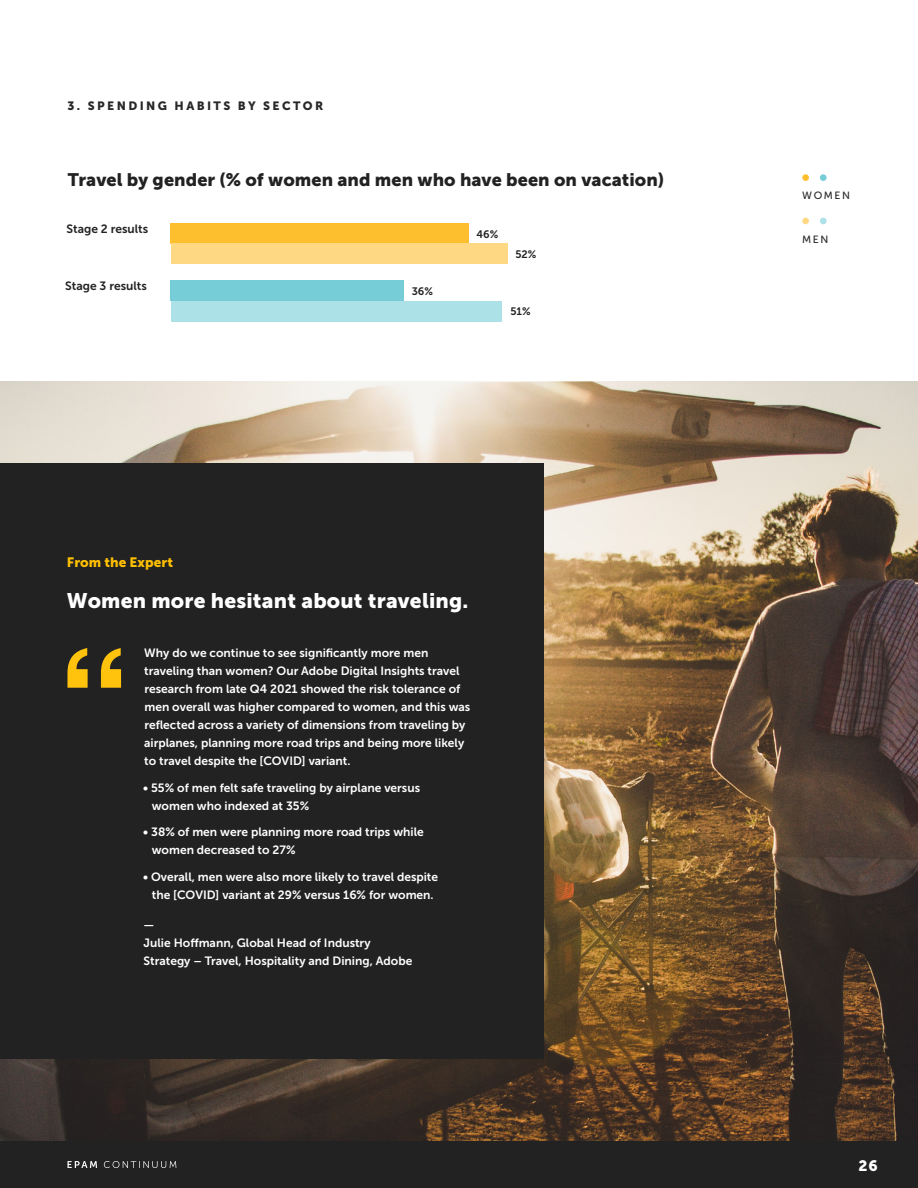
<style>
.page{position:relative;width:918px;height:1188px;background:#fff}
.page>*{position:absolute;margin:0;border:0;box-sizing:border-box;transform-origin:0 0}
.subhead_1_LK{font:21px "Museo Sans 900";letter-spacing:.01em;color:#fff}
.subhead_2_LK{font:18px "Museo Sans 900";letter-spacing:.005em;color:#222}
.t1{font:15px "Museo Sans 900";color:#fff}
.Subhead_3_LK{font:13.5px "Museo Sans 900";letter-spacing:.005em;color:#ffc000}
.body_smaller_LK{font:12px/18px "Museo Sans 700";color:#fff}
.chart_labels_flush_r{font:12px "Museo Sans 700";color:#222}
.section_all_caps_LK{font:12px "Museo Sans 900";letter-spacing:.2em;color:#292829}
.chart_numbers{font:10.8px "Museo Sans 700";color:#222}
.section_all_caps_LK-2{font:10.5px "Museo Sans 500";letter-spacing:.15em;color:#292829}
</style>
<div class="page">
<img style="left:0;top:381px;width:918px;height:760px">
<div style="left:0;top:463px;width:543px;height:596px;background:#222"></div>
<svg style="left:68px;top:648px;width:53px;height:40px"></svg>
<div style="left:171px;top:224px;width:298px;height:20px;background:#febf2e"></div>
<div style="left:171px;top:301px;width:330px;height:21px;background:#ade1e8"></div>
<div style="left:171px;top:281px;width:233px;height:20px;background:#76cdd8"></div>
<div style="left:171px;top:244px;width:337px;height:20px;background:#fed882"></div>
<div style="left:802px;top:174px;width:7px;height:7px;background:#febf2e;border-radius:50%"></div>
<div style="left:820px;top:174px;width:7px;height:7px;background:#76cdd8;border-radius:50%"></div>
<div style="left:802px;top:218px;width:7px;height:6px;background:#fed882;border-radius:50%"></div>
<div style="left:820px;top:218px;width:7px;height:6px;background:#ade1e8;border-radius:50%"></div>
<div style="left:0;top:1141px;width:918px;height:47px;background:#222"></div>
<svg style="left:104px;top:1161px;width:72px;height:7px"></svg>
<svg style="left:67px;top:1161px;width:30px;height:7px"></svg>
<p class="section_all_caps_LK" style="left:68px;top:99px;width:257px">3. SPENDING HABITS BY SECTOR</p>
<p class="subhead_2_LK" style="left:68px;top:170px;width:598px">Travel by gender (% of women and men who have been on vacation)</p>
<p class="chart_labels_flush_r" style="left:67px;top:222px;width:83px">Stage 2 results</p>
<p class="chart_labels_flush_r" style="left:65px;top:279px;width:83px">Stage 3 results</p>
<p class="chart_numbers" style="left:412px;top:285px;width:23px">36%</p>
<p class="chart_numbers" style="left:476px;top:228px;width:23px">46%</p>
<p class="chart_numbers" style="left:515px;top:248px;width:22px">52%</p>
<p class="chart_numbers" style="left:510px;top:306px;width:22px">51%</p>
<p class="Subhead_3_LK" style="left:67px;top:555px;width:108px">From the Expert</p>
<p class="subhead_1_LK" style="left:67px;top:588px;width:403px">Women more hesitant about traveling.</p>
<p class="body_smaller_LK" style="left:144px;top:644px;width:328px">Why do we continue to see significantly more men traveling than women? Our Adobe Digital Insights travel research from late Q4 2021 showed the risk tolerance of men overall was higher compared to women, and this was reflected across a variety of dimensions from traveling by airplanes, planning more road trips and being more likely to travel despite the [COVID] variant.</p>
<p class="body_smaller_LK" style="left:152px;top:779px;width:270px;text-indent:-9px">• 55% of men felt safe traveling by airplane versus women who indexed at 35%</p>
<p class="body_smaller_LK" style="left:152px;top:823px;width:274px;text-indent:-9px">• 38% of men were planning more road trips while women decreased to 27%</p>
<p class="body_smaller_LK" style="left:143px;top:868px;width:296px;text-align:center">• Overall, men were also more likely to travel despite the [COVID] variant at 29% versus 16% for women.</p>
<p class="body_smaller_LK" style="left:144px;top:916px;width:270px">—<br>Julie Hoffmann, Global Head of Industry<br>Strategy – Travel, Hospitality and Dining, Adobe</p>
<p class="section_all_caps_LK-2" style="left:802px;top:190px;width:49px">WOMEN</p>
<p class="section_all_caps_LK-2" style="left:802px;top:233px;width:28px">MEN</p>
<p class="t1" style="left:859px;top:1157px;width:21px">26</p>
</div>
